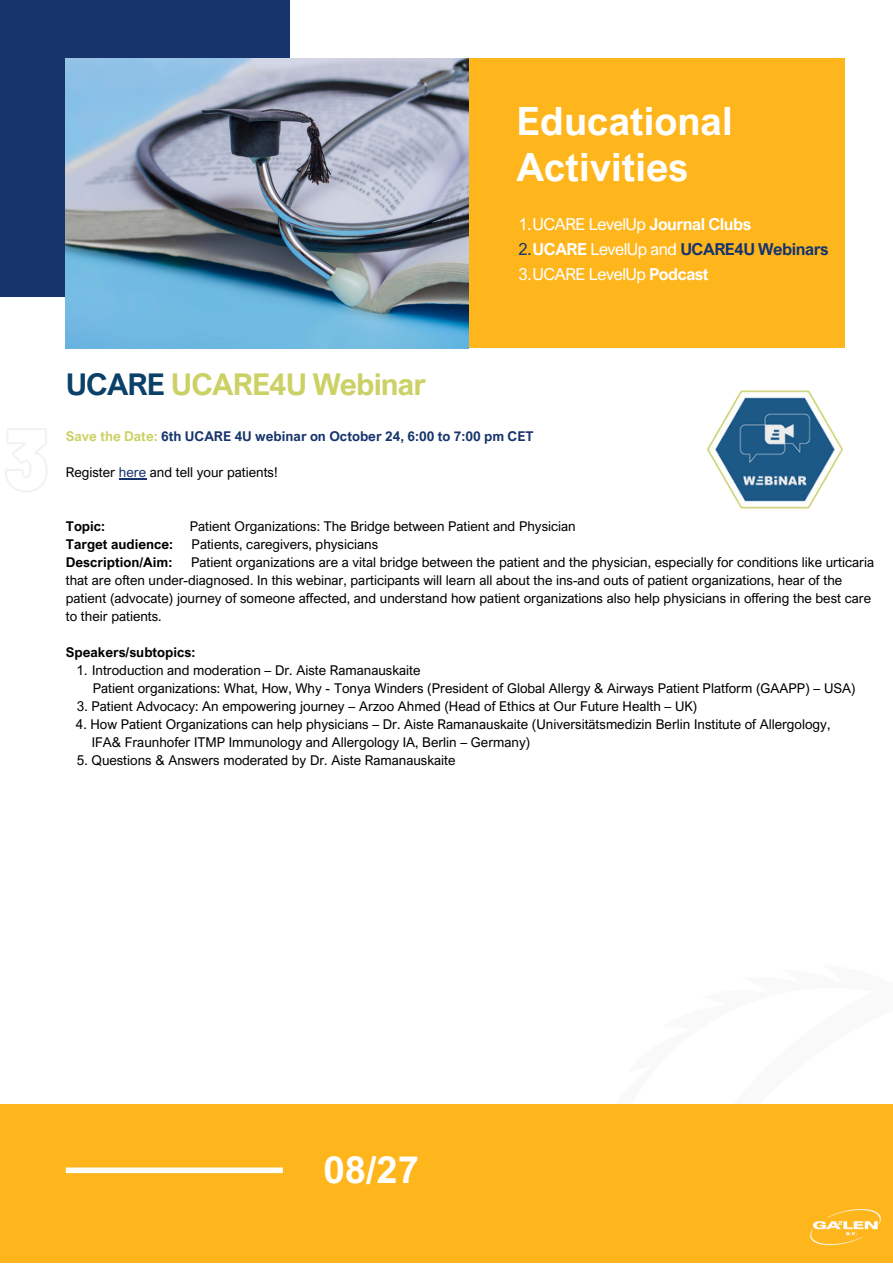
<style>
.page{position:relative;width:893px;height:1264px;background:#fff}
.page>*{position:absolute;margin:0;border:0;box-sizing:border-box;transform-origin:0 0}
.t1{font:700 39px/46px "Arial Nova";color:#fff}
.t2{font:700 37.5px "Arial Nova";color:#fff}
.t3{font:700 30px "Arial Nova";letter-spacing:-.03em;color:#ccd165}
.t4{font:16.5px "Arial Nova";letter-spacing:-.03em;color:#fff}
.t5{font:700 16.5px "Arial Nova";letter-spacing:-.03em;color:#17346c}
.t6{font:13.5px/18px "Arial Nova";color:#000}
.t7{font:700 13.5px "Arial Nova";color:#17346c}
.t8{font:700 13.5px "Arial Nova";color:#000}
.s1{color:#0b4068}
.s2{font-weight:700}
.s3{font-weight:400}
.s4{color:#fff}
.s5{font-weight:400;color:#fff}
.s6{color:#ccd165}
.s7{color:#17346c}
</style>
<div class="page">
<div style="left:468px;top:58px;width:376px;height:290px;background:#ffb61d"></div>
<div style="left:0;top:0;width:290px;height:297px;background:#17346c"></div>
<svg style="left:119px;top:478px;width:27px;height:1px"></svg>
<div style="left:0;top:1104px;width:892px;height:158px;background:#ffb61d"></div>
<div style="left:66px;top:1167px;width:217px;height:6px;background:#fff"></div>
<img style="left:66px;top:58px;width:402px;height:290px">
<img style="left:810px;top:1209px;width:71px;height:37px">
<img style="left:706px;top:390px;width:137px;height:119px">
<svg style="left:5px;top:428px;width:42px;height:64px"></svg>
<p class="t1" style="left:516px;top:97px;width:218px">Educational<br>Activities</p>
<p class="t3" style="left:66px;top:365px;width:361px"><span class="s1">UCARE</span> UCARE4U Webinar</p>
<p class="t4" style="left:518px;top:214px;width:234px">1.UCARE LevelUp <span class="s2">Journal Clubs</span></p>
<p class="t5" style="left:518px;top:239px;width:311px"><span class="s3">2.</span><span class="s4">UCARE</span> <span class="s5">LevelUp and</span> UCARE4U Webinars</p>
<p class="t4" style="left:518px;top:264px;width:191px">3.UCARE LevelUp <span class="s2">Podcast</span></p>
<p class="t7" style="left:66px;top:428px;width:469px"><span class="s6">Save the Date:</span> 6th UCARE 4U webinar on October 24, 6:00 to 7:00 pm CET</p>
<p class="t6" style="left:66px;top:463px;width:213px">Register <span class="s7">here</span> and tell your patients!</p>
<p class="t8" style="left:66px;top:517px;width:41px">Topic:</p>
<p class="t6" style="left:190px;top:517px;width:387px">Patient Organizations: The Bridge between Patient and Physician</p>
<p class="t8" style="left:66px;top:535px;width:109px">Target audience:</p>
<p class="t6" style="left:192px;top:535px;width:188px">Patients, caregivers, physicians</p>
<p class="t8" style="left:66px;top:553px;width:108px">Description/Aim:</p>
<p class="t6" style="left:66px;top:553px;width:809px;text-indent:125px">Patient organizations are a vital bridge between the patient and the physician, especially for conditions like urticaria that are often under-diagnosed. In this webinar, participants will learn all about the ins-and outs of patient organizations, hear of the patient (advocate) journey of someone affected, and understand how patient organizations also help physicians in offering the best care to their patients.</p>
<p class="t8" style="left:66px;top:643px;width:131px">Speakers/subtopics:</p>
<p class="t6" style="left:93px;top:678px;width:764px">Patient organizations: What, How, Why - Tonya Winders (President of Global Allergy &amp; Airways Patient Platform (GAAPP) – USA)</p>
<p class="t6" style="left:77px;top:696px;width:622px">3. Patient Advocacy: An empowering journey – Arzoo Ahmed (Head of Ethics at Our Future Health – UK)</p>
<p class="t6" style="left:76px;top:714px;width:755px">4. How Patient Organizations can help physicians – Dr. Aiste Ramanauskaite (Universitätsmedizin Berlin Institute of Allergology,</p>
<p class="t6" style="left:92px;top:732px;width:440px">IFA&amp; Fraunhofer ITMP Immunology and Allergology IA, Berlin – Germany)</p>
<p class="t6" style="left:77px;top:750px;width:380px">5. Questions &amp; Answers moderated by Dr. Aiste Ramanauskaite</p>
<p class="t6" style="left:76px;top:660px;width:345px">1. Introduction and moderation – Dr. Aiste Ramanauskaite</p>
<p class="t2" style="left:323px;top:1145px;width:97px">08/27</p>
</div>
